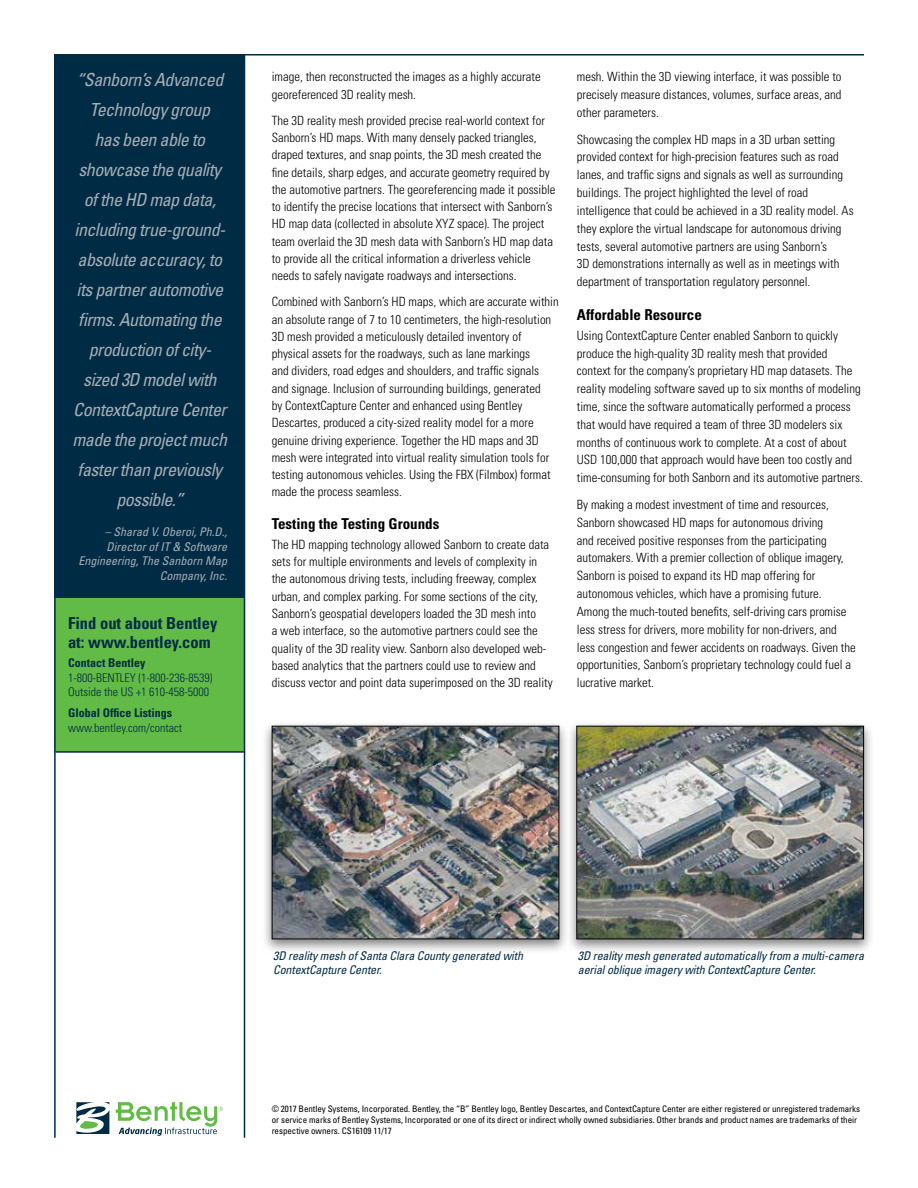
<style>
.page{position:relative;width:918px;height:1188px;background:#fff}
.page>*{position:absolute;margin:0;border:0;box-sizing:border-box;transform-origin:0 0}
.t1{font:italic condensed 18px/30px "Univers";letter-spacing:-.03em;color:#a7afb7;text-align:center}
.t2{font:700 condensed 16.5px/19.8px "Univers";color:#002b44}
.t3{font:700 condensed 15px "Univers";color:#000}
.t4{font:300 condensed 12.75px/17.2px "Univers";color:#000}
.t5{font:italic condensed 12px/14.4px "Univers";letter-spacing:-.01em;color:#002b44}
.t6{font:italic condensed 12px/14.4px "Univers";color:#a7afb7;text-align:right}
.t7{font:300 condensed 12px/14.4px "Univers";color:#002b44}
.t8{font:700 condensed 12px "Univers";color:#002b44}
.t9{font:condensed 9px/10.8px "Univers";letter-spacing:-.005em;color:#000}
</style>
<div class="page">
<svg style="left:76px;top:1102px;width:33px;height:32px"></svg>
<svg style="left:116px;top:1102px;width:107px;height:34px"></svg>
<div style="left:55px;top:195px;width:190px;height:556px;background:#62bb46"></div>
<hr style="left:56px;top:751px;width:189px;height:2px;background:#002b44">
<div style="left:55px;top:54px;width:190px;height:544px;background:#002b44"></div>
<hr style="left:244px;top:54px;width:1px;height:1084px;background:#002b44">
<hr style="left:54px;top:54px;width:2px;height:1084px;background:#002b44">
<hr style="left:56px;top:54px;width:808px;height:2px;background:#002b44">
<div style="left:262px;top:720px;width:307px;height:234px;background:#000;opacity:.5"></div>
<img style="left:271px;top:725px;width:289px;height:215px">
<div style="left:566px;top:720px;width:308px;height:234px;background:#000;opacity:.5"></div>
<img style="left:576px;top:725px;width:288px;height:215px">
<p class="t1" style="left:73px;top:65px;width:156px">“Sanborn’s Advanced<br>Technology group<br>has been able to showcase the quality of the HD map data, including true-ground&shy;absolute accuracy, to its partner automotive firms. Automating the production of city&shy;sized 3D model with<br>ContextCapture Center made the project much faster than previously possible.”</p>
<p class="t6" style="left:79px;top:525px;width:150px">– Sharad V. Oberoi, Ph.D.,<br>Director of IT &amp; Software<br>Engineering, The Sanborn Map<br>Company, Inc.</p>
<p class="t2" style="left:68px;top:613px;width:151px">Find out about Bentley at: www.bentley.com</p>
<p class="t8" style="left:68px;top:656px;width:79px">Contact Bentley</p>
<p class="t7" style="left:68px;top:670px;width:146px">1-800-BENTLEY (1-800-236-8539)<br>Outside the US +1 610-458-5000</p>
<p class="t8" style="left:68px;top:706px;width:105px">Global Office Listings</p>
<p class="t7" style="left:68px;top:720px;width:116px">www.bentley.com/contact</p>
<p class="t4" style="left:272px;top:68px;width:271px">image, then reconstructed the images as a highly accurate georeferenced 3D reality mesh.</p>
<p class="t4" style="left:272px;top:112px;width:285px">The 3D reality mesh provided precise real-world context for Sanborn’s HD maps. With many densely packed triangles, draped textures, and snap points, the 3D mesh created the fine details, sharp edges, and accurate geometry required by the automotive partners. The georeferencing made it possible to identify the precise locations that intersect with Sanborn’s HD map data (collected in absolute XYZ space). The project team overlaid the 3D mesh data with Sanborn’s HD map data to provide all the critical information a driverless vehicle needs to safely navigate roadways and intersections.</p>
<p class="t4" style="left:272px;top:293px;width:289px">Combined with Sanborn’s HD maps, which are accurate within an absolute range of 7 to 10 centimeters, the high-resolution 3D mesh provided a meticulously detailed inventory of physical assets for the roadways, such as lane markings<br>and dividers, road edges and shoulders, and traffic signals and signage. Inclusion of surrounding buildings, generated<br>by ContextCapture Center and enhanced using Bentley Descartes, produced a city-sized reality model for a more genuine driving experience. Together the HD maps and 3D mesh were integrated into virtual reality simulation tools for testing autonomous vehicles. Using the FBX (Filmbox) format made the process seamless.</p>
<p class="t3" style="left:272px;top:515px;width:169px">Testing the Testing Grounds</p>
<p class="t4" style="left:272px;top:536px;width:283px">The HD mapping technology allowed Sanborn to create data sets for multiple environments and levels of complexity in the autonomous driving tests, including freeway, complex urban, and complex parking. For some sections of the city, Sanborn’s geospatial developers loaded the 3D mesh into<br>a web interface, so the automotive partners could see the quality of the 3D reality view. Sanborn also developed web&shy;based analytics that the partners could use to review and discuss vector and point data superimposed on the 3D reality</p>
<p class="t4" style="left:577px;top:68px;width:266px;line-height:17.9px;text-align:justify">mesh. Within the 3D viewing interface, it was possible to precisely measure distances, volumes, surface areas, and other parameters.</p>
<p class="t4" style="left:577px;top:130px;width:278px;line-height:17.9px">Showcasing the complex HD maps in a 3D urban setting provided context for high-precision features such as road lanes, and traffic signs and signals as well as surrounding buildings. The project highlighted the level of road intelligence that could be achieved in a 3D reality model. As they explore the virtual landscape for autonomous driving tests, several automotive partners are using Sanborn’s<br>3D demonstrations internally as well as in meetings with department of transportation regulatory personnel.</p>
<p class="t3" style="left:577px;top:305px;width:126px">Affordable Resource</p>
<p class="t4" style="left:577px;top:326px;width:288px;line-height:17.9px">Using ContextCapture Center enabled Sanborn to quickly produce the high-quality 3D reality mesh that provided context for the company’s proprietary HD map datasets. The reality modeling software saved up to six months of modeling time, since the software automatically performed a process that would have required a team of three 3D modelers six months of continuous work to complete. At a cost of about USD 100,000 that approach would have been too costly and time-consuming for both Sanborn and its automotive partners.</p>
<p class="t4" style="left:577px;top:496px;width:280px;line-height:17.9px">By making a modest investment of time and resources, Sanborn showcased HD maps for autonomous driving<br>and received positive responses from the participating automakers. With a premier collection of oblique imagery, Sanborn is poised to expand its HD map offering for autonomous vehicles, which have a promising future.<br>Among the much-touted benefits, self-driving cars promise less stress for drivers, more mobility for non-drivers, and less congestion and fewer accidents on roadways. Given the opportunities, Sanborn’s proprietary technology could fuel a lucrative market.</p>
<p class="t5" style="left:273px;top:948px;width:251px">3D reality mesh of Santa Clara County generated with<br>ContextCapture Center.</p>
<p class="t5" style="left:578px;top:948px;width:288px">3D reality mesh generated automatically from a multi-camera aerial oblique imagery with ContextCapture Center.</p>
<p class="t9" style="left:272px;top:1104px;width:590px">© 2017 Bentley Systems, Incorporated. Bentley, the “B” Bentley logo, Bentley Descartes, and ContextCapture Center are either registered or unregistered trademarks or service marks of Bentley Systems, Incorporated or one of its direct or indirect wholly owned subsidiaries. Other brands and product names are trademarks of their respective owners. CS16109 11/17</p>
</div>
